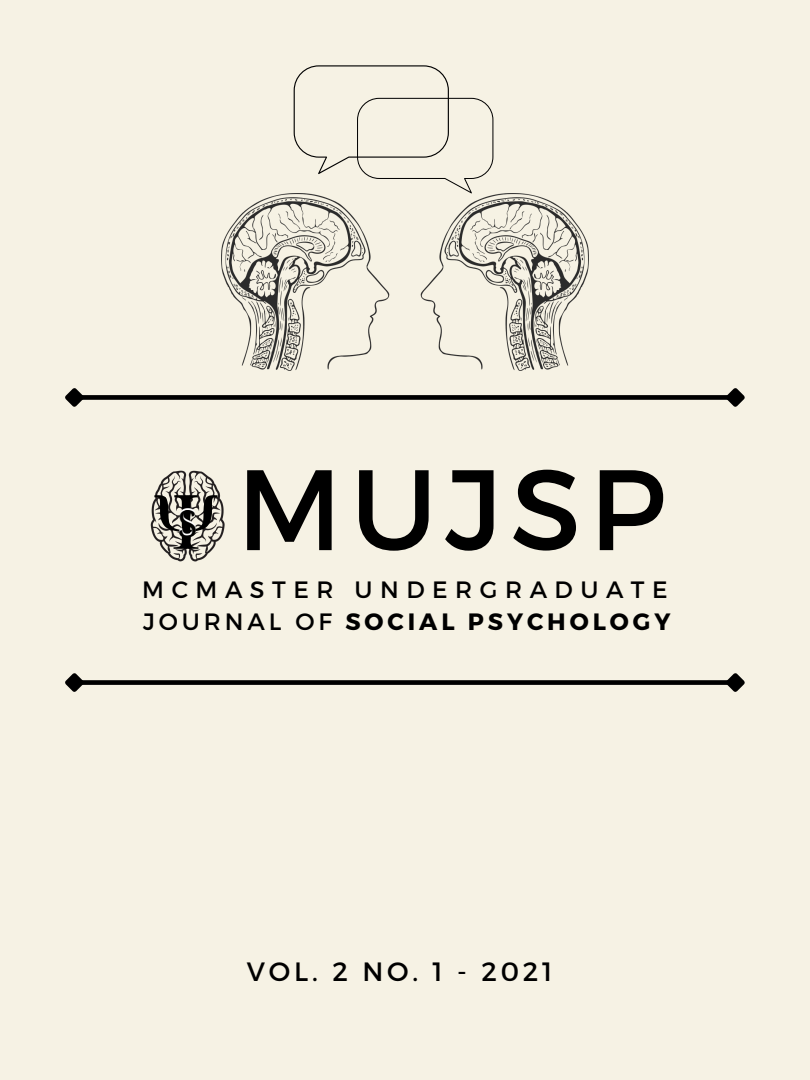
<style>
.page{position:relative;width:810px;height:1080px;background:#f6f2e4}
.page>*{position:absolute;margin:0;border:0;box-sizing:border-box;transform-origin:0 0}
.t1{font:114.12px "Montserrat";letter-spacing:.07em;color:#000}
.t2{font:36.5px "Noto Serif";color:#fff}
.t3{font:26.5px "Montserrat";letter-spacing:.145em;color:#000}
.t4{font:700 23.62px "Montserrat";letter-spacing:.165em;color:#000}
.t5{font:23.62px "Montserrat";letter-spacing:.32em;color:#000}
.s1{font-weight:400}
</style>
<div class="page">
<img style="left:420px;top:194px;width:169px;height:176px">
<img style="left:221px;top:194px;width:169px;height:176px">
<svg style="left:294px;top:65px;width:199px;height:128px"></svg>
<div style="left:81px;top:680px;width:647px;height:5px;background:#000"></div>
<svg style="left:65px;top:673px;width:23px;height:19px"></svg>
<svg style="left:722px;top:673px;width:23px;height:19px"></svg>
<div style="left:81px;top:395px;width:647px;height:5px;background:#000"></div>
<svg style="left:65px;top:388px;width:23px;height:19px"></svg>
<svg style="left:722px;top:388px;width:23px;height:19px"></svg>
<img style="left:150px;top:470px;width:75px;height:92px">
<img style="left:151px;top:487px;width:71px;height:71px">
<p class="t1" style="left:237px;top:435px;width:431px">MUJSP</p>
<p class="t5" style="left:142px;top:574px;width:527px">MCMASTER UNDERGRADUATE</p>
<p class="t4" style="left:143px;top:607px;width:529px"><span class="s1">JOURNAL OF</span> SOCIAL PSYCHOLOGY</p>
<p class="t2" style="left:178px;top:496px;width:21px">S</p>
<p class="t3" style="left:247px;top:954px;width:307px">VOL. 2 NO. 1 - 2021</p>
</div>
